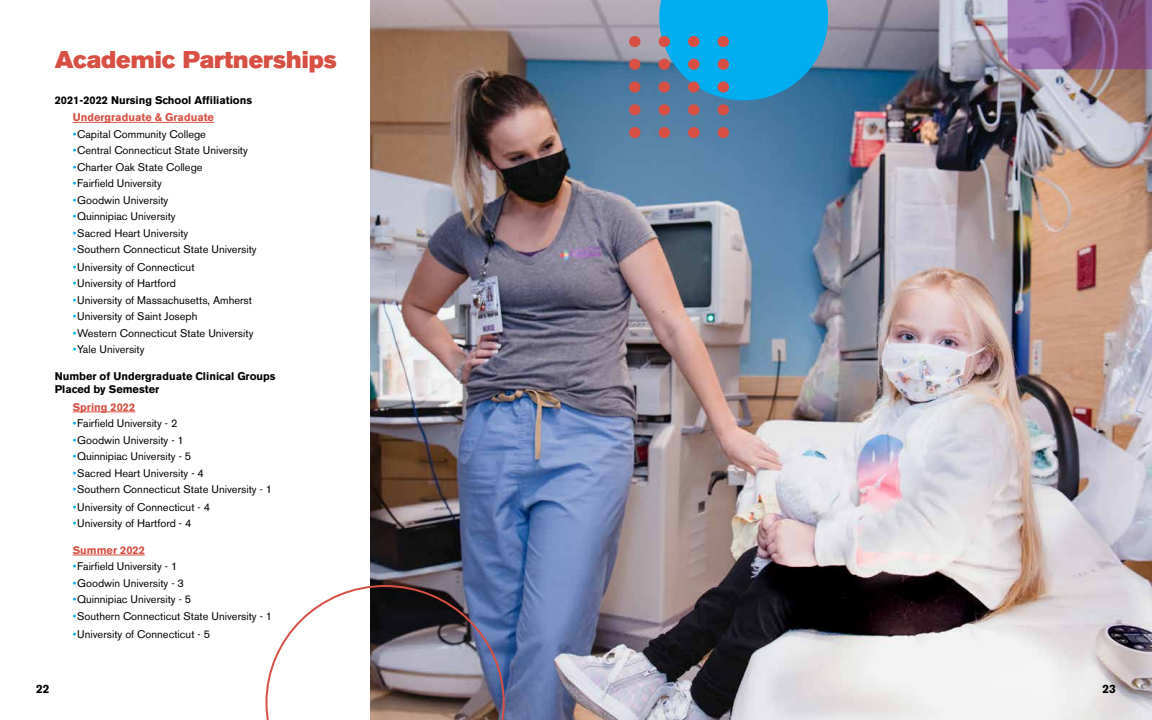
<style>
.page{position:relative;width:1152px;height:720px;background:#fff}
.page>*{position:absolute;margin:0;border:0;box-sizing:border-box;transform-origin:0 0}
.t1{font:24px "Akzidenz Grotesk BE Super";color:#d84f43}
.t2{font:700 12px "Akzidenz Grotesk BE";color:#000}
.t3{font:11px "Akzidenz Grotesk BE";color:#000}
.t4{font:700 11px/13.2px "Akzidenz Grotesk BE";color:#000}
.t5{font:700 11px "Akzidenz Grotesk BE";color:#d84f43}
.s1{color:#00aeef}
</style>
<div class="page">
<img style="left:370px;top:0;width:782px;height:720px">
<svg style="left:266px;top:585px;width:239px;height:135px"></svg>
<svg style="left:1008px;top:0;width:144px;height:69px;background:#8a5d8f"></svg>
<svg style="left:629px;top:104px;width:12px;height:11px"></svg>
<svg style="left:718px;top:127px;width:11px;height:11px"></svg>
<div style="left:659px;top:127px;width:11px;height:11px;background:#d84f43;border-radius:6px"></div>
<div style="left:688px;top:127px;width:12px;height:11px;background:#d84f43;border-radius:6px"></div>
<svg style="left:629px;top:127px;width:12px;height:11px"></svg>
<svg style="left:629px;top:82px;width:12px;height:11px"></svg>
<svg style="left:629px;top:59px;width:12px;height:11px"></svg>
<svg style="left:659px;top:0;width:169px;height:115px;background:#1d9bd1"></svg>
<div style="left:659px;top:36px;width:11px;height:11px;background:#d84f43;border-radius:6px"></div>
<div style="left:688px;top:36px;width:12px;height:11px;background:#d84f43;border-radius:6px"></div>
<svg style="left:629px;top:36px;width:12px;height:11px"></svg>
<hr style="left:73px;top:122px;width:141px;height:1px;background:#d84f43">
<hr style="left:73px;top:412px;width:62px;height:1px;background:#d84f43">
<hr style="left:73px;top:555px;width:72px;height:1px;background:#d84f43">
<h1 class="t1" style="left:55px;top:46px;width:284px">Academic Partnerships</h1>
<p class="t4" style="left:55px;top:93px;width:199px">2021-2022 Nursing School Affiliations</p>
<p class="t5" style="left:73px;top:111px;width:143px">Undergraduate &amp; Graduate</p>
<p class="t3" style="left:73px;top:127px;width:135px"><span class="s1">•</span>Capital Community College</p>
<p class="t3" style="left:73px;top:144px;width:177px"><span class="s1">•</span>Central Connecticut State University</p>
<p class="t3" style="left:73px;top:160px;width:131px"><span class="s1">•</span>Charter Oak State College</p>
<p class="t3" style="left:73px;top:177px;width:91px"><span class="s1">•</span>Fairfield University</p>
<p class="t3" style="left:73px;top:193px;width:97px"><span class="s1">•</span>Goodwin University</p>
<p class="t3" style="left:73px;top:210px;width:105px"><span class="s1">•</span>Quinnipiac University</p>
<p class="t3" style="left:73px;top:226px;width:117px"><span class="s1">•</span>Sacred Heart University</p>
<p class="t3" style="left:73px;top:243px;width:185px"><span class="s1">•</span>Southern Connecticut State University</p>
<p class="t3" style="left:73px;top:261px;width:123px"><span class="s1">•</span>University of Connecticut</p>
<p class="t3" style="left:73px;top:277px;width:105px"><span class="s1">•</span>University of Hartford</p>
<p class="t3" style="left:73px;top:294px;width:181px"><span class="s1">•</span>University of Massachusetts, Amherst</p>
<p class="t3" style="left:73px;top:310px;width:126px"><span class="s1">•</span>University of Saint Joseph</p>
<p class="t3" style="left:73px;top:327px;width:182px"><span class="s1">•</span>Western Connecticut State University</p>
<p class="t3" style="left:73px;top:343px;width:73px"><span class="s1">•</span>Yale University</p>
<p class="t4" style="left:55px;top:370px;width:222px">Number of Undergraduate Clinical Groups<br>Placed by Semester</p>
<p class="t5" style="left:73px;top:401px;width:64px">Spring 2022</p>
<p class="t3" style="left:73px;top:417px;width:106px"><span class="s1">•</span>Fairfield University - 2</p>
<p class="t3" style="left:73px;top:433px;width:113px"><span class="s1">•</span>Goodwin University - 1</p>
<p class="t3" style="left:73px;top:450px;width:120px"><span class="s1">•</span>Quinnipiac University - 5</p>
<p class="t3" style="left:73px;top:466px;width:133px"><span class="s1">•</span>Sacred Heart University - 4</p>
<p class="t3" style="left:73px;top:483px;width:201px"><span class="s1">•</span>Southern Connecticut State University - 1</p>
<p class="t3" style="left:73px;top:501px;width:139px"><span class="s1">•</span>University of Connecticut - 4</p>
<p class="t3" style="left:73px;top:517px;width:120px"><span class="s1">•</span>University of Hartford - 4</p>
<p class="t5" style="left:73px;top:544px;width:74px">Summer 2022</p>
<p class="t3" style="left:73px;top:560px;width:106px"><span class="s1">•</span>Fairfield University - 1</p>
<p class="t3" style="left:73px;top:576px;width:113px"><span class="s1">•</span>Goodwin University - 3</p>
<p class="t3" style="left:73px;top:593px;width:120px"><span class="s1">•</span>Quinnipiac University - 5</p>
<p class="t3" style="left:73px;top:609px;width:201px"><span class="s1">•</span>Southern Connecticut State University - 1</p>
<p class="t3" style="left:73px;top:627px;width:139px"><span class="s1">•</span>University of Connecticut - 5</p>
<p class="t2" style="left:36px;top:682px;width:15px">22</p>
<p class="t2" style="left:1103px;top:682px;width:15px">23</p>
</div>
